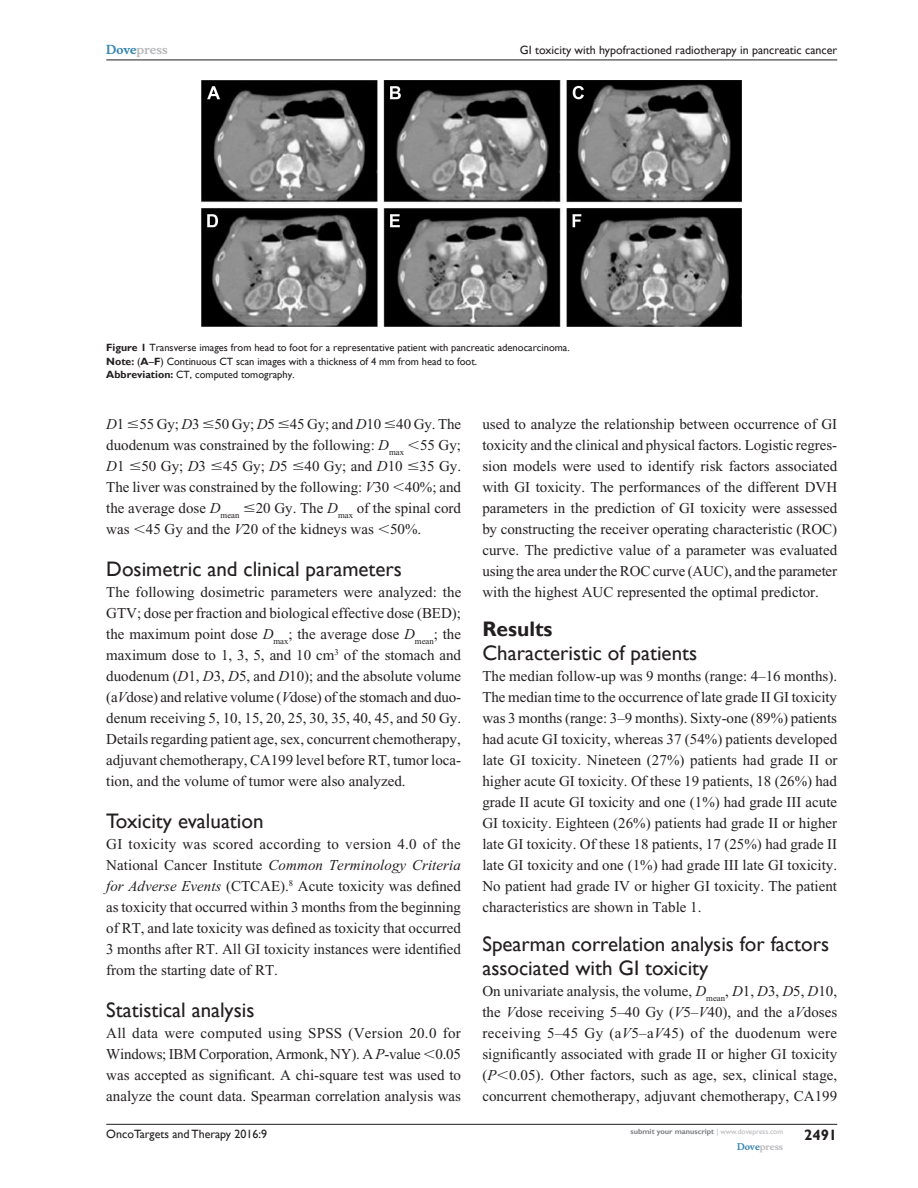
<style>
.page{position:relative;width:918px;height:1188px;background:#fff}
.page>*{position:absolute;margin:0;border:0;box-sizing:border-box;transform-origin:0 0}
.H2-2li{font:21px/24px "Gill Sans";color:#231f20}
.H2-after-H1{font:21px "Gill Sans";color:#231f20}
.H1-before-H2{font:700 21px "Gill Sans";color:#231f20}
.TxF{font:15px/21px "Times New Roman";color:#231f20;text-align:justify}
.Tx{font:15px/21px "Times New Roman";color:#231f20;text-align:justify}
.RunFolio-R{font:700 15px "Gill Sans";color:#231f20}
.RunH-R{font:12px "Gill Sans";color:#231f20}
.RunF-R{font:12px "Gill Sans";color:#231f20}
.RunH-Brand-R{font:700 12px "Musee";color:#b8b9bc}
.FigSNRI{font:10.5px "Gill Sans";color:#231f20}
.FigC{font:10.5px "Gill Sans";color:#231f20}
.RunF-Brand-R{font:700 9px "Musee";color:#b8b9bc}
.RunF-SubmityourMS-R{font:700 7.5px "Gill Sans";color:#808285}
.s1{color:#3485ae}
.s2{font-weight:700}
.s3{font-style:italic}
.s4{font-family:"Mathematical Pi One"}
.s5{font-weight:400;color:#b8b9bc}
</style>
<div class="page">
<hr style="left:106px;top:1124px;width:731px;height:1px;background:#231f20">
<hr style="left:106px;top:60px;width:731px;height:1px;background:#231f20">
<img style="left:202px;top:81px;width:540px;height:245px">
<p class="RunH-Brand-R" style="left:106px;top:43px;width:63px"><span class="s1">Dove</span>press</p>
<p class="RunH-R" style="left:520px;top:43px;width:319px">GI toxicity with hypofractioned radiotherapy in pancreatic cancer</p>
<p class="FigC" style="left:106px;top:342px;width:465px"><span class="s2">Figure 1</span> Transverse images from head to foot for a representative patient with pancreatic adenocarcinoma.</p>
<p class="FigSNRI" style="left:106px;top:355px;width:372px"><span class="s2">Note:</span> (<span class="s2">A</span>–<span class="s2">F</span>) Continuous CT scan images with a thickness of 4 mm from head to foot.</p>
<p class="FigSNRI" style="left:106px;top:369px;width:190px"><span class="s2">Abbreviation:</span> CT, computed tomography.</p>
<p class="Tx" style="left:106px;top:413px;width:356px"><span class="s3">D</span>1 <span class="s4">#</span>55 Gy; <span class="s3">D</span>3 <span class="s4">#</span>50 Gy; <span class="s3">D</span>5 <span class="s4">#</span>45 Gy; and <span class="s3">D</span>10 <span class="s4">#</span>40 Gy. The duodenum was constrained by the following: <span class="s3">D</span><sub>max</sub> <span class="s4">,</span>55 Gy; <span class="s3">D</span>1 <span class="s4">#</span>50 Gy; <span class="s3">D</span>3 <span class="s4">#</span>45 Gy; <span class="s3">D</span>5 <span class="s4">#</span>40 Gy; and <span class="s3">D</span>10 <span class="s4">#</span>35 Gy.<br>The liver was constrained by the following: <span class="s3">V</span>30 <span class="s4">,</span>40%; and the average dose <span class="s3">D</span><sub>mean</sub> <span class="s4">#</span>20 Gy. The <span class="s3">D</span><sub>max</sub> of the spinal cord was <span class="s4">,</span>45 Gy and the <span class="s3">V</span>20 of the kidneys was <span class="s4">,</span>50%.</p>
<h2 class="H2-2li" style="left:106px;top:557px;width:297px">Dosimetric and clinical parameters</h2>
<p class="TxF" style="left:106px;top:581px;width:357px">The following dosimetric parameters were analyzed: the GTV; dose per fraction and biological effective dose (BED); the maximum point dose <span class="s3">D</span><sub>max</sub>; the average dose <span class="s3">D</span><sub>mean</sub>; the maximum dose to 1, 3, 5, and 10 cm<sup>3</sup> of the stomach and duodenum (<span class="s3">D</span>1, <span class="s3">D</span>3, <span class="s3">D</span>5, and <span class="s3">D</span>10); and the absolute volume (a<span class="s3">V</span>dose) and relative volume (<span class="s3">V</span>dose) of the stomach and duo&shy;denum receiving 5, 10, 15, 20, 25, 30, 35, 40, 45, and 50 Gy.<br>Details regarding patient age, sex, concurrent chemotherapy, adjuvant chemotherapy, CA199 level before RT, tumor loca&shy;tion, and the volume of tumor were also analyzed.</p>
<h2 class="H2-2li" style="left:106px;top:809px;width:159px">Toxicity evaluation</h2>
<p class="TxF" style="left:106px;top:833px;width:356px">GI toxicity was scored according to version 4.0 of the National Cancer Institute <span class="s3">Common Terminology Criteria for Adverse Events</span> (CTCAE).<sup>8</sup> Acute toxicity was defined as toxicity that occurred within 3 months from the beginning of RT, and late toxicity was defined as toxicity that occurred 3 months after RT. All GI toxicity instances were identified from the starting date of RT.</p>
<h2 class="H2-2li" style="left:106px;top:998px;width:150px">Statistical analysis</h2>
<p class="TxF" style="left:106px;top:1022px;width:356px">All data were computed using SPSS (Version 20.0 for Windows; IBM Corporation, Armonk, NY). A <span class="s3">P</span>-value <span class="s4">,</span>0.05 was accepted as significant. A chi-square test was used to analyze the count data. Spearman correlation analysis was</p>
<p class="TxF" style="left:482px;top:413px;width:356px">used to analyze the relationship between occurrence of GI toxicity and the clinical and physical factors. Logistic regres&shy;sion models were used to identify risk factors associated with GI toxicity. The performances of the different DVH parameters in the prediction of GI toxicity were assessed by constructing the receiver operating characteristic (ROC) curve. The predictive value of a parameter was evaluated using the area under the ROC curve (AUC), and the parameter with the highest AUC represented the optimal predictor.</p>
<p class="H1-before-H2" style="left:482px;top:616px;width:72px">Results</p>
<p class="H2-after-H1" style="left:482px;top:640px;width:216px">Characteristic of patients</p>
<p class="TxF" style="left:482px;top:665px;width:357px">The median follow-up was 9 months (range: 4–16 months).<br>The median time to the occurrence of late grade II GI toxicity was 3 months (range: 3–9 months). Sixty-one (89%) patients had acute GI toxicity, whereas 37 (54%) patients developed late GI toxicity. Nineteen (27%) patients had grade II or higher acute GI toxicity. Of these 19 patients, 18 (26%) had grade II acute GI toxicity and one (1%) had grade III acute GI toxicity. Eighteen (26%) patients had grade II or higher late GI toxicity. Of these 18 patients, 17 (25%) had grade II late GI toxicity and one (1%) had grade III late GI toxicity.<br>No patient had grade IV or higher GI toxicity. The patient characteristics are shown in Table 1.</p>
<p class="H2-2li" style="left:482px;top:932px;width:348px">Spearman correlation analysis for factors associated with GI toxicity</p>
<p class="TxF" style="left:482px;top:980px;width:356px">On univariate analysis, the volume, <span class="s3">D</span><sub>mean</sub>, <span class="s3">D</span>1, <span class="s3">D</span>3, <span class="s3">D</span>5, <span class="s3">D</span>10, the <span class="s3">V</span>dose receiving 5–40 Gy (<span class="s3">V</span>5–<span class="s3">V</span>40), and the a<span class="s3">V</span>doses receiving 5–45 Gy (a<span class="s3">V</span>5–a<span class="s3">V</span>45) of the duodenum were significantly associated with grade II or higher GI toxicity (<span class="s3">P</span><span class="s4">,</span>0.05). Other factors, such as age, sex, clinical stage, concurrent chemotherapy, adjuvant chemotherapy, CA199</p>
<p class="RunF-R" style="left:106px;top:1127px;width:162px">OncoTargets and Therapy 2016:9</p>
<p class="RunF-SubmityourMS-R" style="left:631px;top:1127px;width:154px">submit your manuscript <span class="s5">| www.dovepress.com</span></p>
<p class="RunF-Brand-R" style="left:737px;top:1141px;width:48px"><span class="s1">Dove</span>press</p>
<p class="RunFolio-R" style="left:804px;top:1126px;width:35px">2491</p>
</div>
